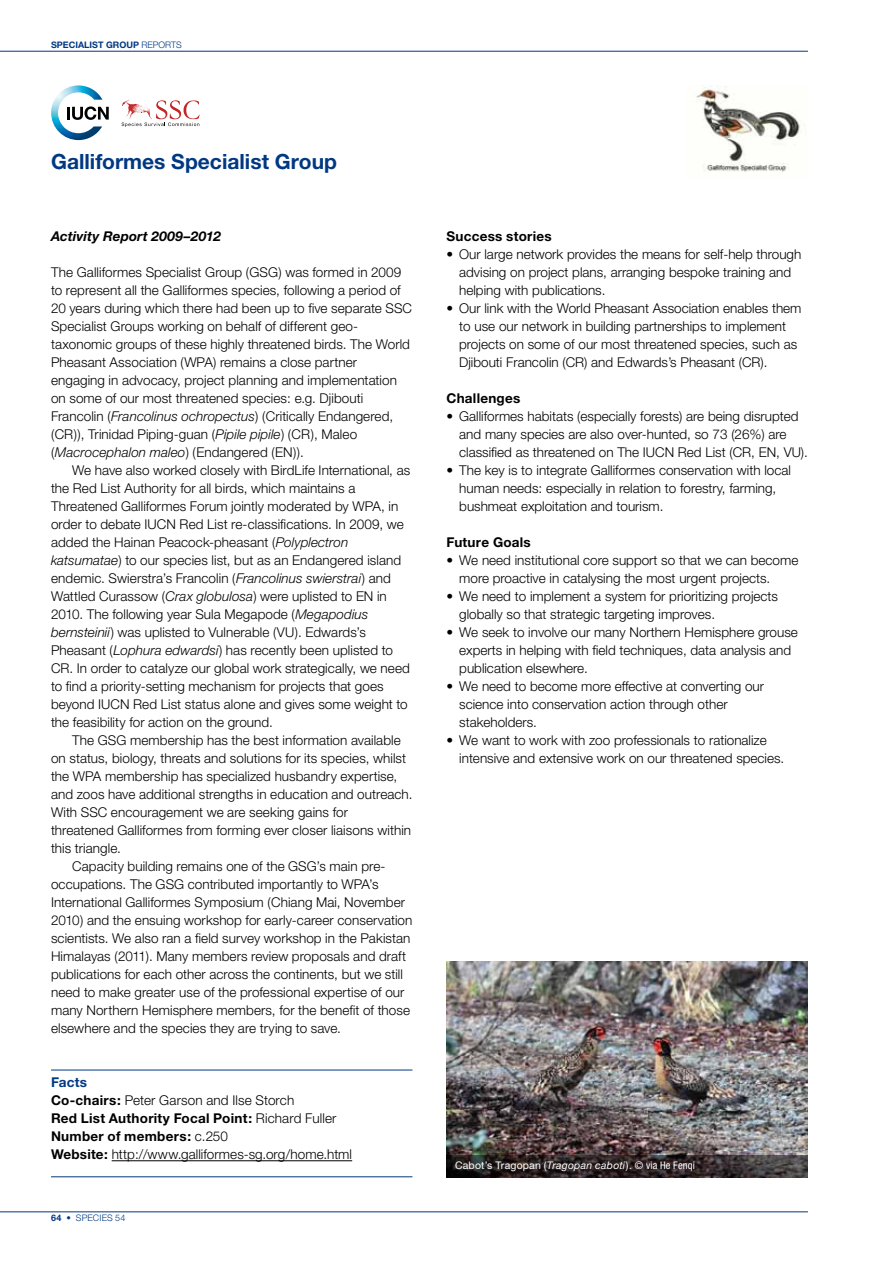
<style>
.page{position:relative;width:893px;height:1263px;background:#fff}
.page>*{position:absolute;margin:0;border:0;box-sizing:border-box;transform-origin:0 0}
.t1{font:700 21px "Helvetica Neue";color:#003882}
.t2{font:300 13.5px/18px "Helvetica Neue";color:#000}
.t3{font:700 13.5px "Helvetica Neue";letter-spacing:.02em;color:#000}
.t4{font:italic 700 13.5px "Helvetica Neue";letter-spacing:.005em;color:#000}
.t5{font:10.5px "Helvetica Neue";letter-spacing:.015em;color:#fff}
.t6{font:300 9px "Helvetica Neue";letter-spacing:.02em;color:#003882}
.t7{font:700 9px "Helvetica Neue";color:#003882}
.s1{font-weight:700}
.s2{font-style:italic}
.s3{font-weight:700;color:#003882}
.s4{font-stretch:condensed}
</style>
<div class="page">
<hr style="left:0;top:1211px;width:808px;height:1px;background:#003882">
<hr style="left:0;top:51px;width:808px;height:1px;background:#003882">
<img style="left:51px;top:85px;width:51px;height:55px">
<svg style="left:67px;top:106px;width:42px;height:14px"></svg>
<svg style="left:122px;top:100px;width:77px;height:27px"></svg>
<hr style="left:51px;top:1070px;width:361px;height:1px;background:#003882">
<hr style="left:51px;top:1176px;width:361px;height:1px;background:#003882">
<hr style="left:112px;top:1160px;width:240px;height:1px;background:#000">
<img style="left:696px;top:85px;width:109px;height:87px">
<img style="left:446px;top:961px;width:362px;height:195px">
<svg style="left:446px;top:1156px;width:362px;height:22px;background:#31292a"></svg>
<p class="t7" style="left:51px;top:39px;width:63px">specialist gro</p>
<p class="t6" style="left:126px;top:39px;width:40px"><span class="s1">up</span> report</p>
<p class="t6" style="left:176px;top:39px;width:7px">s</p>
<h1 class="t1" style="left:51px;top:149px;width:288px">Galliformes Specialist Group</h1>
<p class="t4" style="left:51px;top:228px;width:171px">Activity Report 2009–2012</p>
<p class="t2" style="left:51px;top:263px;width:361px">The Galliformes Specialist Group (GSG) was formed in 2009 to represent all the Galliformes species, following a period of 20 years during which there had been up to five separate SSC Specialist Groups working on behalf of different geo&shy;taxonomic groups of these highly threatened birds. The World Pheasant Association (WPA) remains a close partner engaging in advocacy, project planning and implementation on some of our most threatened species: e.g. Djibouti Francolin (<span class="s2">Francolinus ochropectus</span>) (Critically Endangered, (CR)), Trinidad Piping-guan (<span class="s2">Pipile pipile</span>) (CR), Maleo (<span class="s2">Macrocephalon maleo</span>) (Endangered (EN)).</p>
<p class="t2" style="left:51px;top:461px;width:361px;text-indent:21px">We have also worked closely with BirdLife International, as the Red List Authority for all birds, which maintains a Threatened Galliformes Forum jointly moderated by WPA, in order to debate IUCN Red List re-classifications. In 2009, we added the Hainan Peacock-pheasant (<span class="s2">Polyplectron katsumatae</span>) to our species list, but as an Endangered island endemic. Swierstra’s Francolin (<span class="s2">Francolinus swierstrai</span>) and Wattled Curassow (<span class="s2">Crax globulosa</span>) were uplisted to EN in 2010. The following year Sula Megapode (<span class="s2">Megapodius bernsteinii</span>) was uplisted to Vulnerable (VU). Edwards’s Pheasant (<span class="s2">Lophura edwardsi</span>) has recently been uplisted to CR. In order to catalyze our global work strategically, we need to find a priority-setting mechanism for projects that goes beyond IUCN Red List status alone and gives some weight to the feasibility for action on the ground.</p>
<p class="t2" style="left:51px;top:731px;width:363px;text-indent:21px">The GSG membership has the best information available on status, biology, threats and solutions for its species, whilst the WPA membership has specialized husbandry expertise, and zoos have additional strengths in education and outreach.<br>With SSC</p>
<p class="t2" style="left:51px;top:803px;width:363px;text-indent:60px">encouragement we are seeking gains for threatened Galliformes from forming ever closer liaisons within this triangle.<br>Capacity building remains one of the GSG’s main pre&shy;occupations. The GSG contributed importantly to WPA’s International Galliformes Symposium (Chiang Mai, November 2010) and the ensuing workshop for early-career conservation scientists. We also ran a field survey workshop in the Pakistan Himalayas (2011). Many members review proposals and draft publications for each other across the continents, but we still need to make greater use of the professional expertise of our many Northern Hemisphere members, for the benefit of those elsewhere and the species they are trying to save.</p>
<p class="t2" style="left:51px;top:1073px;width:303px"><span class="s3">Facts<br></span><span class="s1">Co-chairs:</span> Peter Garson and Ilse Storch<br><span class="s1">Red List Authority Focal Point:</span> Richard Fuller <span class="s1">Number of members:</span> c.250<br><span class="s1">Website:</span> http://www.galliformes-sg.org/home.html</p>
<p class="t6" style="left:51px;top:1212px;width:76px"><span class="s1">64</span> • species 54</p>
<p class="t3" style="left:446px;top:228px;width:107px">Success stories</p>
<p class="t2" style="left:459px;top:245px;width:344px;text-indent:-13px">• Our large network provides the means for self-help through advising on project plans, arranging bespoke training and helping with publications.</p>
<p class="t2" style="left:459px;top:299px;width:344px;text-indent:-13px">• Our link with the World Pheasant Association enables them to use our network in building partnerships to implement projects on some of our most threatened species, such as Djibouti Francolin (CR) and Edwards’s Pheasant (CR).</p>
<p class="t3" style="left:446px;top:390px;width:75px">Challenges</p>
<p class="t2" style="left:459px;top:407px;width:350px;text-indent:-13px">• Galliformes habitats (especially forests) are being disrupted and many species are also over-hunted, so 73 (26%) are classified as threatened on The IUCN Red List (CR, EN, VU).</p>
<p class="t2" style="left:459px;top:461px;width:333px;text-indent:-13px">• The key is to integrate Galliformes conservation with local human needs: especially in relation to forestry, farming, bushmeat exploitation and tourism.</p>
<p class="t3" style="left:446px;top:534px;width:86px">Future Goals</p>
<p class="t2" style="left:459px;top:551px;width:341px;text-indent:-13px">• We need institutional core support so that we can become more proactive in catalysing the most urgent projects.</p>
<p class="t2" style="left:459px;top:587px;width:320px;text-indent:-13px">• We need to implement a system for prioritizing projects globally so that strategic targeting improves.</p>
<p class="t2" style="left:459px;top:623px;width:340px;text-indent:-13px">• We seek to involve our many Northern Hemisphere grouse experts in helping with field techniques, data analysis and publication elsewhere.</p>
<p class="t2" style="left:459px;top:677px;width:306px;text-indent:-13px">• We need to become more effective at converting our science into conservation action through other stakeholders.</p>
<p class="t2" style="left:459px;top:731px;width:327px;text-indent:-13px">• We want to work with zoo professionals to rationalize intensive and extensive work on our threatened species.</p>
<p class="t5" style="left:455px;top:1159px;width:241px">Cabot’s Tragopan (<span class="s2">Tragopan caboti</span>). © <span class="s4">via He Fenqi</span></p>
</div>
